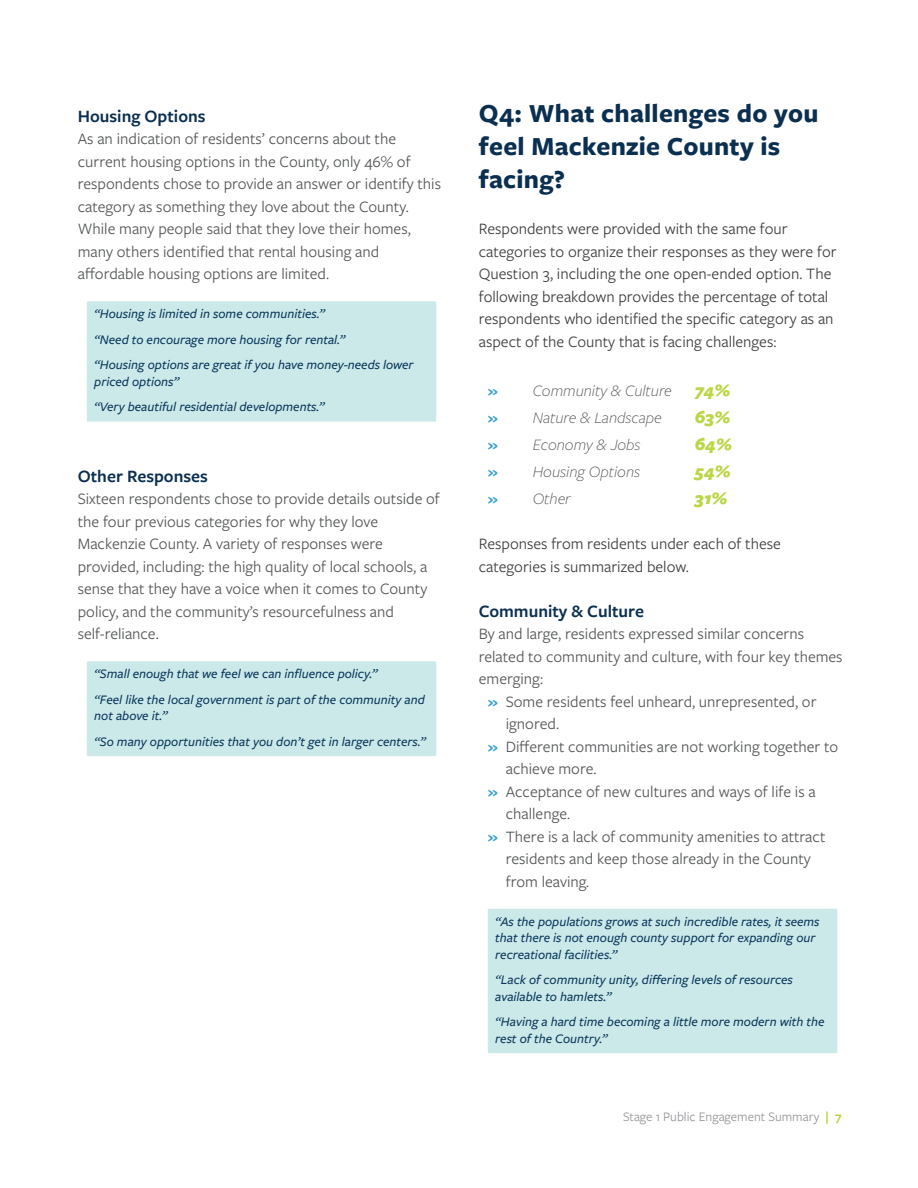
<style>
.page{position:relative;width:918px;height:1188px;background:#fff}
.page>*{position:absolute;margin:0;border:0;box-sizing:border-box;transform-origin:0 0}
._2_Header{font:700 27px/33px "Freight Sans Pro";letter-spacing:.01em;color:#0b2f50}
._3_Header{font:600 18px "Freight Sans Pro";color:#0b2f50}
.Body{font:600 18px "Freight Sans Pro";color:#0b2f50}
.t1{font:italic 900 18px "Freight Sans Pro";color:#bbd646}
.Body-2{font:16.5px/22.5px "Freight Sans Pro";color:#545557}
.Body-3{font:16.5px/22.5px "Freight Sans Pro";color:#3e3e3f}
.t2{font:italic 300 16.5px "Freight Sans Pro";color:#545557}
.Highlighted_Text{font:italic 500 13.5px/16.5px "Freight Sans Pro";color:#0a385a}
.t3{font:13.5px "Freight Sans Pro";color:#939598}
.s1{font-weight:600;font-style:normal;color:#36a0d1}
.s2{font-weight:600;color:#36a0d1}
.s3{font-weight:600;color:#b5d334}
</style>
<div class="page">
<div style="left:87px;top:301px;width:349px;height:28px;background:#cce9ea;border-radius:2px"></div>
<div style="left:87px;top:327px;width:349px;height:27px;background:#cce9ea;border-radius:2px"></div>
<div style="left:87px;top:352px;width:349px;height:44px;background:#cce9ea;border-radius:2px"></div>
<div style="left:87px;top:394px;width:349px;height:28px;background:#cce9ea;border-radius:2px"></div>
<div style="left:87px;top:661px;width:349px;height:28px;background:#cce9ea;border-radius:2px"></div>
<div style="left:87px;top:687px;width:349px;height:44px;background:#cce9ea;border-radius:2px"></div>
<div style="left:87px;top:729px;width:349px;height:27px;background:#cce9ea;border-radius:2px"></div>
<div style="left:488px;top:909px;width:349px;height:60px;background:#cce9ea;border-radius:2px"></div>
<div style="left:488px;top:967px;width:349px;height:44px;background:#cce9ea;border-radius:2px"></div>
<div style="left:488px;top:1009px;width:349px;height:44px;background:#cce9ea;border-radius:2px"></div>
<p class="_3_Header" style="left:78px;top:103px;width:129px">Housing Options</p>
<p class="Body-2" style="left:78px;top:127px;width:365px">As an indication of residents’ concerns about the current housing options in the County, only 46% of respondents chose to provide an answer or identify this category as something they love about the County.<br>While many people said that they love their homes, many others identified that rental housing and affordable housing options are limited.</p>
<p class="Highlighted_Text" style="left:94px;top:305px;width:232px">“Housing is limited in some communities.”</p>
<p class="Highlighted_Text" style="left:94px;top:330px;width:252px">“Need to encourage more housing for rental.”</p>
<p class="Highlighted_Text" style="left:94px;top:356px;width:321px">“Housing options are great if you have money-needs lower priced options”</p>
<p class="Highlighted_Text" style="left:94px;top:398px;width:232px">“Very beautiful residential developments.”</p>
<p class="_3_Header" style="left:78px;top:463px;width:132px">Other Responses</p>
<p class="Body-2" style="left:78px;top:487px;width:364px">Sixteen respondents chose to provide details outside of the four previous categories for why they love Mackenzie County. A variety of responses were provided, including: the high quality of local schools, a sense that they have a voice when it comes to County policy, and the community’s resourcefulness and self-reliance.</p>
<p class="Highlighted_Text" style="left:94px;top:665px;width:285px">“Small enough that we feel we can influence policy.”</p>
<p class="Highlighted_Text" style="left:94px;top:690px;width:332px">“Feel like the local government is part of the community and not above it.”</p>
<p class="Highlighted_Text" style="left:94px;top:732px;width:333px">“So many opportunities that you don’t get in larger centers.”</p>
<p class="_2_Header" style="left:479px;top:95px;width:341px">Q4: What challenges do you feel Mackenzie County is facing?</p>
<p class="Body-3" style="left:479px;top:217px;width:359px">Respondents were provided with the same four categories to organize their responses as they were for Question 3, including the one open-ended option. The following breakdown provides the percentage of total respondents who identified the specific category as an aspect of the County that is facing challenges:</p>
<p class="t2" style="left:488px;top:380px;width:186px"><span class="s1">»</span> Community &amp; Culture</p>
<p class="t1" style="left:695px;top:378px;width:37px">74%</p>
<p class="t2" style="left:488px;top:407px;width:176px"><span class="s1">»</span> Nature &amp; Landscape</p>
<p class="t1" style="left:695px;top:405px;width:37px">63%</p>
<p class="t2" style="left:488px;top:434px;width:154px"><span class="s1">»</span> Economy &amp; Jobs</p>
<p class="t1" style="left:695px;top:432px;width:39px">64%</p>
<p class="t2" style="left:488px;top:461px;width:154px"><span class="s1">»</span> Housing Options</p>
<p class="t1" style="left:695px;top:459px;width:37px">54%</p>
<p class="t2" style="left:488px;top:488px;width:84px"><span class="s1">»</span> Other</p>
<p class="t1" style="left:695px;top:486px;width:34px">31%</p>
<p class="Body-3" style="left:479px;top:532px;width:304px">Responses from residents under each of these categories is summarized below.</p>
<p class="Body" style="left:479px;top:598px;width:167px">Community &amp; Culture</p>
<p class="Body-2" style="left:479px;top:622px;width:365px">By and large, residents expressed similar concerns related to community and culture, with four key themes emerging:</p>
<p class="Body-2" style="left:506px;top:689px;width:312px;text-indent:-18px"><span class="s2">»</span> Some residents feel unheard, unrepresented, or ignored.</p>
<p class="Body-2" style="left:506px;top:734px;width:334px;text-indent:-18px"><span class="s2">»</span> Different communities are not working together to achieve more.</p>
<p class="Body-2" style="left:506px;top:779px;width:311px;text-indent:-18px"><span class="s2">»</span> Acceptance of new cultures and ways of life is a challenge.</p>
<p class="Body-2" style="left:506px;top:824px;width:321px;text-indent:-18px"><span class="s2">»</span> There is a lack of community amenities to attract residents and keep those already in the County from leaving.</p>
<p class="Highlighted_Text" style="left:495px;top:912px;width:326px">“As the populations grows at such incredible rates, it seems that there is not enough county support for expanding our recreational facilities.”</p>
<p class="Highlighted_Text" style="left:495px;top:971px;width:299px">“Lack of community unity, differing levels of resources available to hamlets.”</p>
<p class="Highlighted_Text" style="left:495px;top:1013px;width:331px">“Having a hard time becoming a little more modern with the rest of the Country.”</p>
<p class="t3" style="left:623px;top:1107px;width:220px">Stage 1 Public Engagement Summary <span class="s3">| 7</span></p>
</div>
